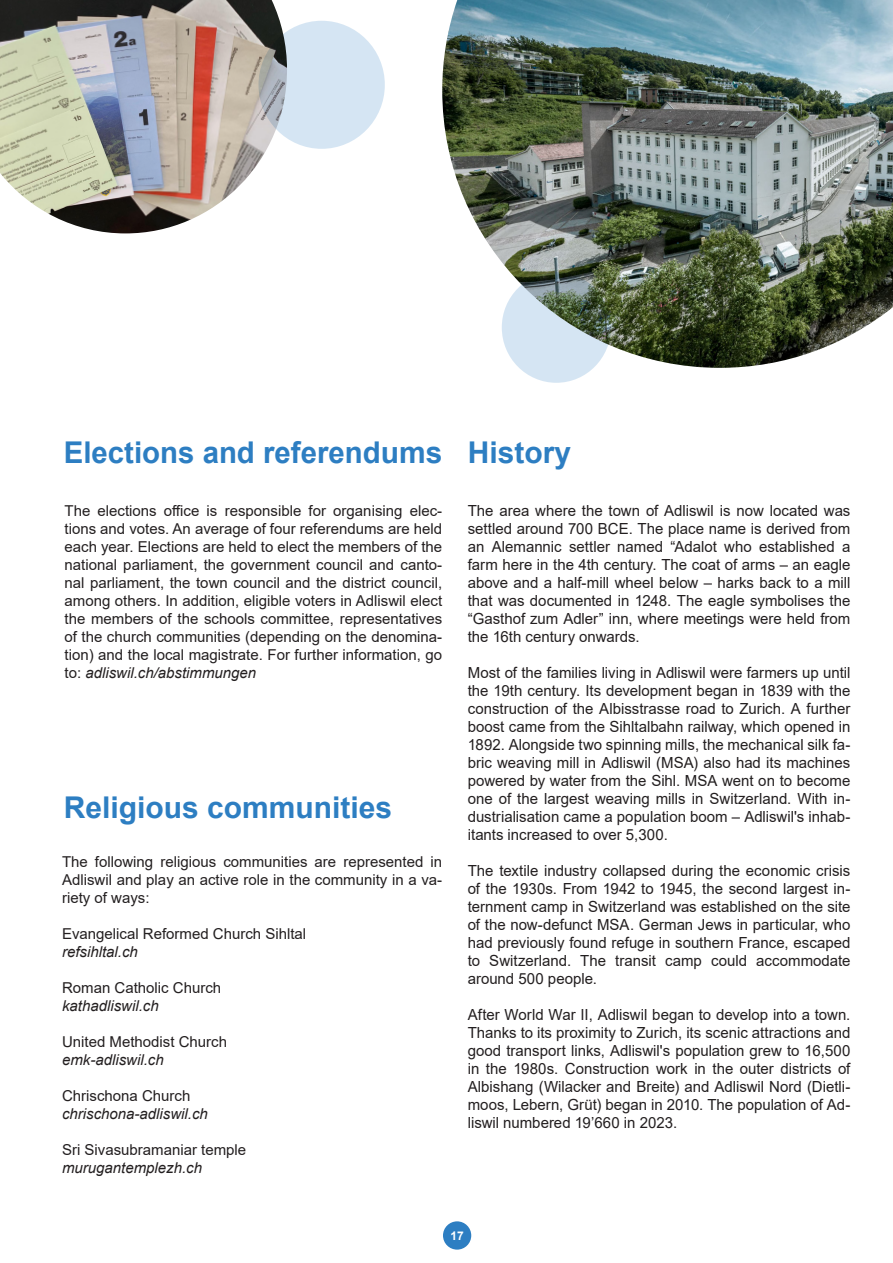
<style>
.page{position:relative;width:893px;height:1263px;background:#fff}
.page>*{position:absolute;margin:0;border:0;box-sizing:border-box;transform-origin:0 0}
.Titel{font:700 30px "Arial";color:#2d7ec2}
.Lauftext{font:15.3px/18px "Arial";color:#231f20;text-align:justify}
.Lauftext-2{font:15px/18px "Arial";color:#231f20;text-align:justify}
.Lauftext-3{font:italic 15px "Arial";color:#231f20}
.Aufzählung{font:700 12px "Arial";color:#fff}
.s1{font-style:italic}
</style>
<div class="page">
<div style="left:443px;top:1221px;width:28px;height:28px;background:#2d7ec2;border-radius:50%"></div>
<img style="left:0;top:0;width:287px;height:233px">
<img style="left:442px;top:0;width:451px;height:368px">
<svg style="left:258px;top:21px;width:127px;height:128px;background:#cad9e5"></svg>
<svg style="left:502px;top:272px;width:109px;height:111px;background:#a6b6b9"></svg>
<p class="Titel" style="left:64px;top:431px;width:380px">Elections and referendums</p>
<p class="Lauftext-2" style="left:65px;top:501px;width:379px">The elections office is responsible for organising elec&shy;tions and votes. An average of four referendums are held each year. Elections are held to elect the members of the national parliament, the government council and canto&shy;nal parliament, the town council and the district council, among others. In addition, eligible voters in Adliswil elect the members of the schools committee, representatives of the church communities (depending on the denomina&shy;tion) and the local magistrate. For further information, go to: <span class="s1">adliswil.ch/abstimmungen</span></p>
<p class="Titel" style="left:64px;top:786px;width:330px">Religious communities</p>
<p class="Lauftext-2" style="left:62px;top:853px;width:382px">The following religious communities are represented in Adliswil and play an active role in the community in a va&shy;riety of ways:</p>
<p class="Lauftext-2" style="left:62px;top:925px;width:246px">Evangelical Reformed Church Sihltal</p>
<p class="Lauftext-3" style="left:62px;top:942px;width:77px">refsihltal.ch</p>
<p class="Lauftext-2" style="left:62px;top:979px;width:161px">Roman Catholic Church</p>
<p class="Lauftext-3" style="left:62px;top:996px;width:98px">kathadliswil.ch</p>
<p class="Lauftext-2" style="left:62px;top:1033px;width:167px">United Methodist Church</p>
<p class="Lauftext-3" style="left:62px;top:1050px;width:103px">emk-adliswil.ch</p>
<p class="Lauftext-2" style="left:62px;top:1087px;width:130px">Chrischona Church</p>
<p class="Lauftext-3" style="left:62px;top:1104px;width:147px">chrischona-adliswil.ch</p>
<p class="Lauftext-2" style="left:62px;top:1141px;width:186px">Sri Sivasubramaniar temple</p>
<p class="Lauftext-3" style="left:62px;top:1158px;width:142px">murugantemplezh.ch</p>
<p class="Titel" style="left:468px;top:431px;width:105px">History</p>
<p class="Lauftext" style="left:468px;top:502px;width:384px">The area where the town of Adliswil is now located was settled around 700 BCE. The place name is derived from an Alemannic settler named “Adalot who established a farm here in the 4th century. The coat of arms – an eagle above and a half-mill wheel below – harks back to a mill that was documented in 1248. The eagle symbolises the “Gasthof zum Adler” inn, where meetings were held from the 16th century onwards.</p>
<p class="Lauftext" style="left:468px;top:664px;width:384px">Most of the families living in Adliswil were farmers up until the 19th century. Its development began in 1839 with the construction of the Albisstrasse road to Zurich. A further boost came from the Sihltalbahn railway, which opened in 1892. Alongside two spinning mills, the mechanical silk fa&shy;bric weaving mill in Adliswil (MSA) also had its machines powered by water from the Sihl. MSA went on to become one of the largest weaving mills in Switzerland. With in&shy;dustrialisation came a population boom – Adliswil's inhab&shy;itants increased to over 5,300.</p>
<p class="Lauftext" style="left:468px;top:862px;width:384px">The textile industry collapsed during the economic crisis of the 1930s. From 1942 to 1945, the second largest in&shy;ternment camp in Switzerland was established on the site of the now-defunct MSA. German Jews in particular, who had previously found refuge in southern France, escaped to Switzerland. The transit camp could accommodate around 500 people.</p>
<p class="Lauftext" style="left:468px;top:1006px;width:384px">After World War II, Adliswil began to develop into a town.<br>Thanks to its proximity to Zurich, its scenic attractions and good transport links, Adliswil's population grew to 16,500 in the 1980s. Construction work in the outer districts of Albishang (Wilacker and Breite) and Adliswil Nord (Dietli&shy;moos, Lebern, Grüt) began in 2010. The population of Ad&shy;liswil numbered 19’660 in 2023.</p>
<p class="Aufzählung" style="left:450px;top:1227px;width:15px">17</p>
</div>
